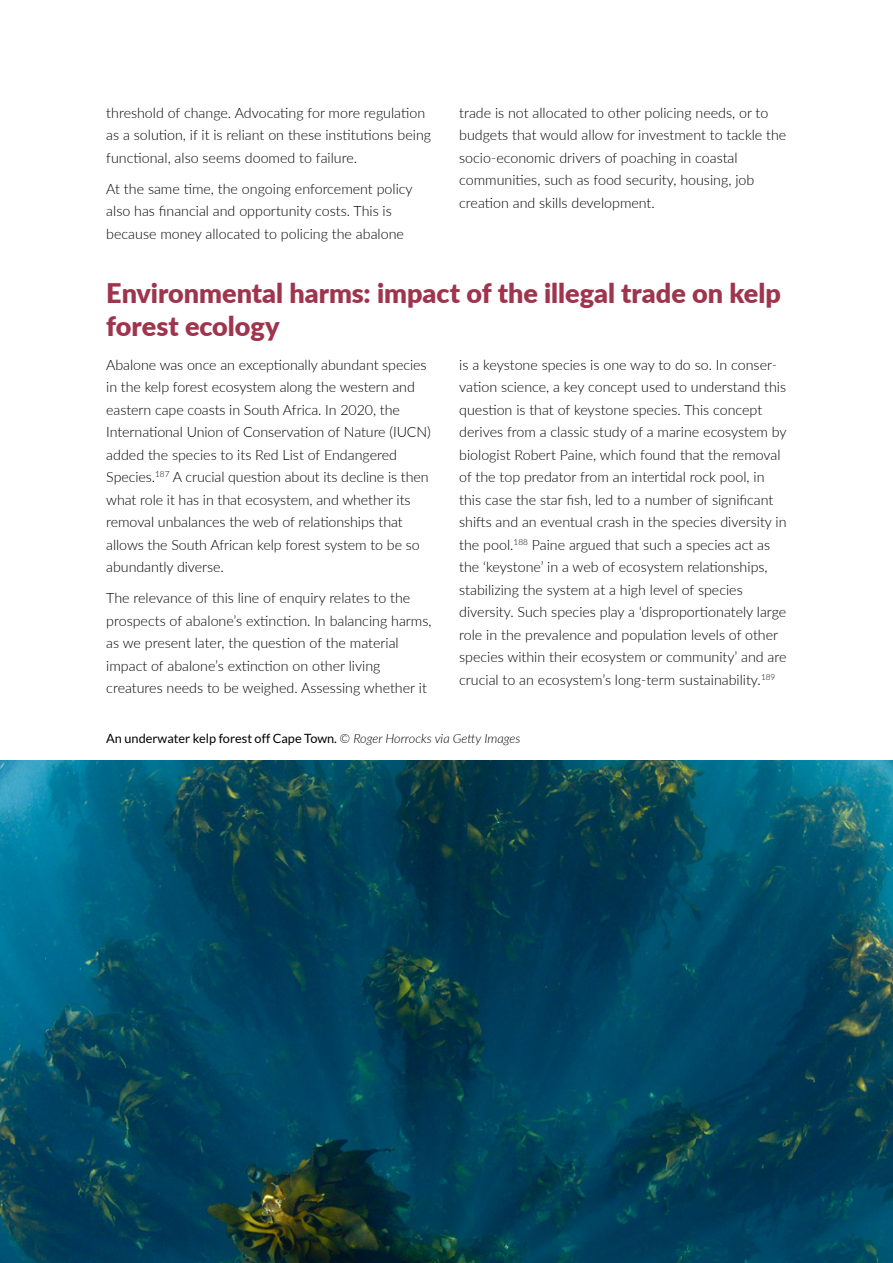
<style>
.page{position:relative;width:893px;height:1263px;background:#fff}
.page>*{position:absolute;margin:0;border:0;box-sizing:border-box;transform-origin:0 0}
.t1{font:900 27px/33px "Lato";color:#9f344d}
.t2{font:300 14.25px/22.5px "Lato";color:#000}
.t3{font:12.75px "Lato";color:#000}
.s1{font-weight:300;font-style:italic}
</style>
<div class="page">
<img style="left:1px;top:761px;width:892px;height:502px">
<p class="t2" style="left:106px;top:101px;width:326px">threshold of change. Advocating for more regulation as a solution, if it is reliant on these institutions being functional, also seems doomed to failure.</p>
<p class="t2" style="left:106px;top:177px;width:308px">At the same time, the ongoing enforcement policy also has financial and opportunity costs. This is because money allocated to policing the abalone</p>
<p class="t2" style="left:459px;top:101px;width:329px">trade is not allocated to other policing needs, or to budgets that would allow for investment to tackle the socio-economic drivers of poaching in coastal communities, such as food security, housing, job creation and skills development.</p>
<h1 class="t1" style="left:106px;top:275px;width:676px">Environmental harms: impact of the illegal trade on kelp forest ecology</h1>
<p class="t2" style="left:106px;top:353px;width:326px">Abalone was once an exceptionally abundant species in the kelp forest ecosystem along the western and eastern cape coasts in South Africa. In 2020, the International Union of Conservation of Nature (IUCN) added the species to its Red List of Endangered Species.<sup>187</sup> A crucial question about its decline is then what role it has in that ecosystem, and whether its removal unbalances the web of relationships that allows the South African kelp forest system to be so abundantly diverse.</p>
<p class="t2" style="left:106px;top:586px;width:327px">The relevance of this line of enquiry relates to the prospects of abalone’s extinction. In balancing harms, as we present later, the question of the material impact of abalone’s extinction on other living creatures needs to be weighed. Assessing whether it</p>
<p class="t2" style="left:459px;top:353px;width:329px">is a keystone species is one way to do so. In conser&shy;vation science, a key concept used to understand this question is that of keystone species. This concept derives from a classic study of a marine ecosystem by biologist Robert Paine, which found that the removal of the top predator from an intertidal rock pool, in this case the star fish, led to a number of significant shifts and an eventual crash in the species diversity in the pool.<sup>188</sup> Paine argued that such a species act as the ‘keystone’ in a web of ecosystem relationships, stabilizing the system at a high level of species diversity. Such species play a ‘disproportionately large role in the prevalence and population levels of other species within their ecosystem or community’ and are crucial to an ecosystem’s long-term sustainability.<sup>189</sup></p>
<p class="t3" style="left:106px;top:731px;width:416px">An underwater kelp forest off Cape Town. <span class="s1">© Roger Horrocks via Getty Images</span></p>
</div>
